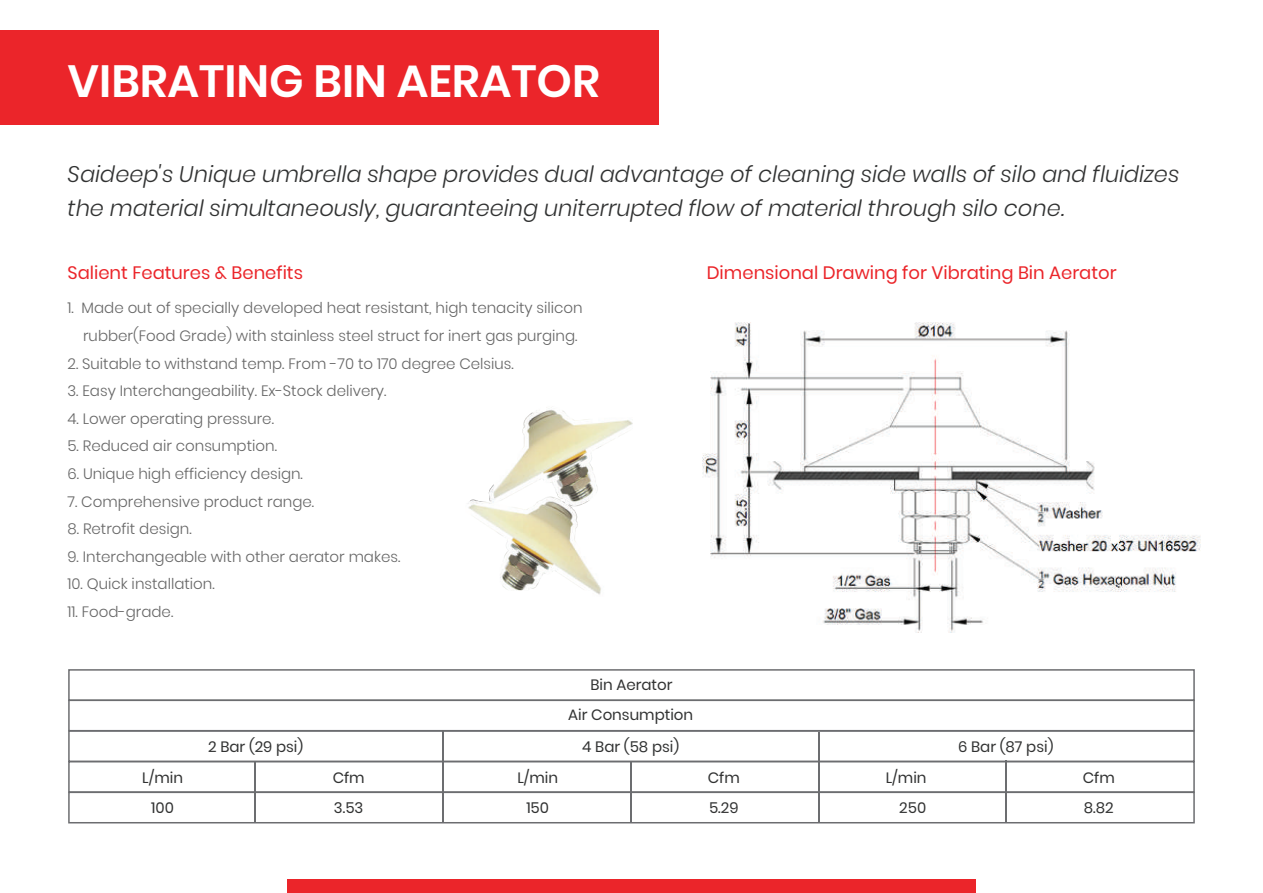
<style>
.page{position:relative;width:1263px;height:893px;background:#fff}
.page>*{position:absolute;margin:0;border:0;box-sizing:border-box;transform-origin:0 0}
.t1{font:600 45px "Poppins";color:#fff}
.t2{font:italic 300 22.5px/33.6px "Poppins";color:#313232}
.t3{font:18px "Poppins";color:#eb252a}
.t4{font:300 15px/27.6px "Poppins";color:#666}
.t5{font:15px/30px "Poppins";color:#313232;text-align:center}
</style>
<div class="page">
<div style="left:0;top:30px;width:658px;height:95px;background:#eb252a"></div>
<img style="left:702px;top:322px;width:499px;height:311px">
<div style="left:68px;top:669px;width:1127px;height:32px;border:2px solid #6c6d70"></div>
<div style="left:68px;top:699px;width:1127px;height:32px;border:2px solid #6c6d70"></div>
<div style="left:68px;top:730px;width:1127px;height:32px;border:2px solid #6c6d70"></div>
<div style="left:68px;top:761px;width:1127px;height:32px;border:2px solid #6c6d70"></div>
<div style="left:68px;top:792px;width:1127px;height:31px;border:2px solid #6c6d70"></div>
<hr style="left:630px;top:761px;width:1px;height:61px;background:#6c6d70">
<hr style="left:442px;top:730px;width:2px;height:92px;background:#6c6d70">
<hr style="left:818px;top:732px;width:1px;height:90px;background:#6c6d70">
<hr style="left:1005px;top:761px;width:2px;height:61px;background:#6c6d70">
<hr style="left:254px;top:762px;width:2px;height:60px;background:#6c6d70">
<div style="left:287px;top:880px;width:688px;height:13px;background:#eb252a"></div>
<img style="left:468px;top:409px;width:165px;height:186px">
<h1 class="t1" style="left:68px;top:55px;width:534px">VIBRATING BIN AERATOR</h1>
<h2 class="t2" style="left:68px;top:158px;width:1113px">Saideep's Unique umbrella shape provides dual advantage of cleaning side walls of silo and fluidizes the material simultaneously, guaranteeing uniterrupted flow of material through silo cone.</h2>
<p class="t3" style="left:68px;top:262px;width:237px">Salient Features &amp; Benefits</p>
<p class="t3" style="left:707px;top:262px;width:411px">Dimensional Drawing for Vibrating Bin Aerator</p>
<p class="t4" style="left:83px;top:294px;width:501px;text-indent:-16px">1. Made out of specially developed heat resistant, high tenacity silicon rubber(Food Grade) with stainless steel struct for inert gas purging.</p>
<p class="t4" style="left:68px;top:349px;width:448px">2. Suitable to withstand temp. From -70 to 170 degree Celsius.</p>
<p class="t4" style="left:68px;top:377px;width:320px">3. Easy Interchangeability. Ex-Stock delivery.</p>
<p class="t4" style="left:68px;top:405px;width:208px">4. Lower operating pressure.</p>
<p class="t4" style="left:68px;top:432px;width:211px">5. Reduced air consumption.</p>
<p class="t4" style="left:68px;top:460px;width:237px">6. Unique high efficiency design.</p>
<p class="t4" style="left:68px;top:487px;width:248px">7. Comprehensive product range.</p>
<p class="t4" style="left:68px;top:515px;width:126px">8. Retrofit design.</p>
<p class="t4" style="left:68px;top:543px;width:334px">9. Interchangeable with other aerator makes.</p>
<p class="t4" style="left:68px;top:570px;width:149px">10. Quick installation.</p>
<p class="t4" style="left:68px;top:598px;width:107px">11. Food-grade.</p>
<p class="t5" style="left:568px;top:670px;width:126px">Bin Aerator<br>Air Consumption</p>
<p class="t5" style="left:208px;top:732px;width:97px">2 Bar (29 psi)</p>
<p class="t5" style="left:582px;top:732px;width:98px">4 Bar (58 psi)</p>
<p class="t5" style="left:958px;top:732px;width:97px">6 Bar (87 psi)</p>
<p class="t5" style="left:142px;top:763px;width:42px">L/min</p>
<p class="t5" style="left:333px;top:763px;width:34px">Cfm</p>
<p class="t5" style="left:517px;top:763px;width:42px">L/min</p>
<p class="t5" style="left:708px;top:763px;width:34px">Cfm</p>
<p class="t5" style="left:886px;top:763px;width:42px">L/min</p>
<p class="t5" style="left:1083px;top:763px;width:34px">Cfm</p>
<p class="t5" style="left:151px;top:793px;width:24px">100</p>
<p class="t5" style="left:334px;top:793px;width:31px">3.53</p>
<p class="t5" style="left:526px;top:793px;width:24px">150</p>
<p class="t5" style="left:709px;top:793px;width:31px">5.29</p>
<p class="t5" style="left:899px;top:793px;width:28px">250</p>
<p class="t5" style="left:1084px;top:793px;width:31px">8.82</p>
</div>
